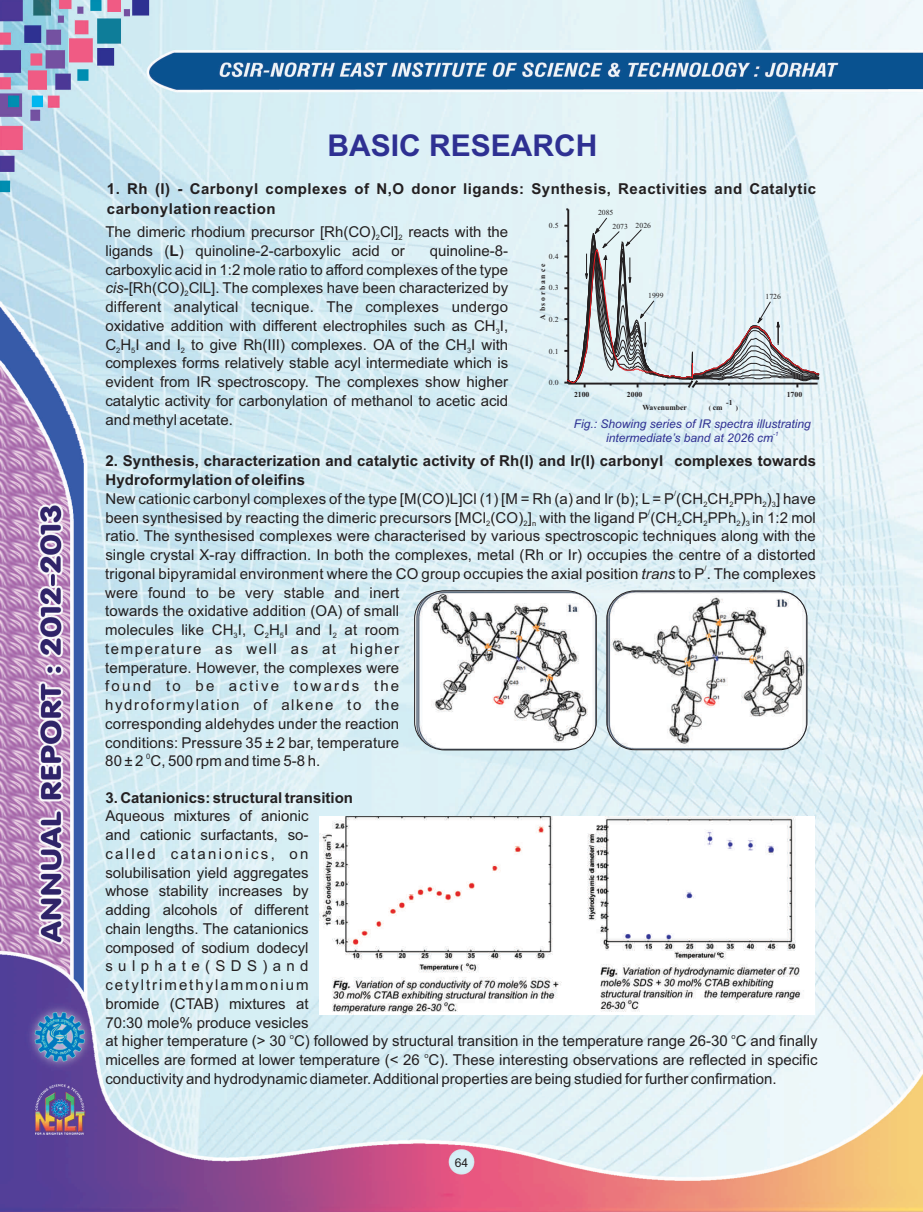
<style>
.page{position:relative;width:923px;height:1212px;background:#fff}
.page>*{position:absolute;margin:0;border:0;box-sizing:border-box;transform-origin:0 0}
.t1{font:700 30px "Arial";color:#2e3092}
.t2{font:15px/18.8px "Arial";letter-spacing:.01em;color:#231f20;text-align:justify}
.t3{font:700 15px/18.8px "Arial";letter-spacing:.01em;color:#231f20}
.t4{font:700 15px/20.7px "Arial";letter-spacing:.035em;color:#231f20}
.t5{font:12.15px "Arial";color:#231f20}
.t6{font:italic 12px "Arial";color:#2e3092}
.t7{font:7.65px "Times New Roman";color:#231f20}
.t8{font:700 7.65px "Times New Roman";color:#231f20}
.t9{font:700 7.65px "Times New Roman";letter-spacing:.215em;color:#231f20}
.t10{font:7.5px "Arial";color:#231f20}
.t11{font:700 6.75px "Times New Roman";color:#231f20}
.t12{font:italic 6px "Arial";color:#2e3092}
.s1{font-weight:700}
.s2{font-style:italic}
.s3{font-size:6.75px}
</style>
<div class="page">
<img style="left:0;top:0;width:923px;height:1212px">
<hr style="left:567px;top:209px;width:2px;height:175px;background:#231f20">
<svg style="left:564px;top:217px;width:256px;height:173px;background:#ccd6da"></svg>
<img style="left:319px;top:816px;width:495px;height:198px">
<img style="left:414px;top:591px;width:182px;height:159px">
<div style="left:414px;top:590px;width:182px;height:160px;border:1px solid #231f20;border-radius:29px"></div>
<img style="left:607px;top:591px;width:200px;height:159px;border-radius:28px">
<div style="left:606px;top:590px;width:201px;height:160px;border:1px solid #231f20;border-radius:28px"></div>
<h1 class="t1" style="left:327px;top:134px;width:271px">BASIC RESEARCH</h1>
<p class="t4" style="left:107px;top:179px;width:710px">1. Rh (I) - Carbonyl complexes of N,O donor ligands: Synthesis, Reactivities and Catalytic carbonylation reaction</p>
<p class="t2" style="left:105px;top:224px;width:404px">The dimeric rhodium precursor [Rh(CO) Cl] reacts with the</p>
<p class="t7" style="left:598px;top:210px;width:17px">2085</p>
<p class="t7" style="left:549px;top:222px;width:11px">0.5</p>
<p class="t7" style="left:635px;top:222px;width:17px">2026</p>
<p class="t7" style="left:612px;top:223px;width:17px">2073</p>
<p class="t10" style="left:376px;top:235px;width:6px">2</p>
<p class="t10" style="left:398px;top:235px;width:6px">2</p>
<p class="t2" style="left:105px;top:243px;width:301px">ligands (<span class="s1">L</span>) quinoline-2-carboxylic acid or</p>
<p class="t2" style="left:105px;top:243px;width:404px;text-indent:324px">quinoline-8- carboxylic acid in 1:2 mole ratio to afford complexes of the type <span class="s2">cis</span>-[Rh(CO) ClL]. The complexes have been characterized by</p>
<p class="t7" style="left:549px;top:254px;width:11px">0.4</p>
<p class="t9" style="left:540px;top:320px;width:58px;rotate:-90deg">A bsorbance</p>
<p class="t7" style="left:549px;top:285px;width:11px">0.3</p>
<p class="t10" style="left:185px;top:291px;width:6px">2</p>
<p class="t2" style="left:105px;top:299px;width:404px">different analytical tecnique. The complexes undergo oxidative addition with different electrophiles such as CH I,</p>
<p class="t7" style="left:648px;top:293px;width:17px">1999</p>
<p class="t7" style="left:765px;top:294px;width:17px">1726</p>
<p class="t7" style="left:549px;top:317px;width:11px">0.2</p>
<p class="t10" style="left:496px;top:328px;width:6px">3</p>
<p class="t2" style="left:105px;top:336px;width:404px">C H I and I to give Rh(III) complexes. OA of the CH I with</p>
<p class="t10" style="left:116px;top:347px;width:6px">2</p>
<p class="t10" style="left:131px;top:347px;width:6px">5</p>
<p class="t10" style="left:181px;top:347px;width:6px">2</p>
<p class="t10" style="left:467px;top:347px;width:6px">3</p>
<p class="t2" style="left:105px;top:355px;width:404px">complexes forms relatively stable acyl intermediate which is evident from IR spectroscopy. The complexes show higher catalytic activity for carbonylation of methanol to acetic acid and methyl acetate.</p>
<p class="t7" style="left:549px;top:348px;width:11px">0.1</p>
<p class="t7" style="left:549px;top:379px;width:11px">0.0</p>
<p class="t8" style="left:574px;top:392px;width:17px">2100</p>
<p class="t8" style="left:627px;top:392px;width:17px">2000</p>
<p class="t8" style="left:787px;top:392px;width:17px">1700</p>
<p class="t8" style="left:726px;top:400px;width:8px">-1</p>
<p class="t8" style="left:642px;top:404px;width:46px">Wavenumber</p>
<p class="t8" style="left:709px;top:404px;width:15px"><span class="s3">(</span> cm</p>
<p class="t11" style="left:736px;top:405px;width:4px">)</p>
<p class="t6" style="left:574px;top:419px;width:238px">Fig.: Showing series of IR spectra illustrating</p>
<p class="t12" style="left:773px;top:431px;width:7px">-1</p>
<p class="t6" style="left:606px;top:433px;width:169px">intermediate’s band at 2026 cm</p>
<p class="t3" style="left:105px;top:453px;width:712px">2. Synthesis, characterization and catalytic activity of Rh(I) and Ir(I) carbonyl complexes towards<br>Hydroformylation of oleifins</p>
<p class="t10" style="left:674px;top:491px;width:4px">/</p>
<p class="t2" style="left:105px;top:491px;width:712px">New cationic carbonyl complexes of the type [M(CO)L]Cl (1) [M = Rh (a) and Ir (b); L = P(CH CH PPh ) ] have</p>
<p class="t10" style="left:703px;top:501px;width:6px">2</p>
<p class="t10" style="left:729px;top:501px;width:6px">2</p>
<p class="t10" style="left:762px;top:501px;width:15px">2 3</p>
<p class="t10" style="left:648px;top:510px;width:4px">/</p>
<p class="t2" style="left:105px;top:509px;width:712px">been synthesised by reacting the dimeric precursors [MCl (CO) ] with the ligand P(CH CH PPh ) in 1:2 mol</p>
<p class="t10" style="left:486px;top:520px;width:6px">2</p>
<p class="t10" style="left:523px;top:520px;width:14px">2 n</p>
<p class="t10" style="left:677px;top:520px;width:6px">2</p>
<p class="t10" style="left:703px;top:520px;width:6px">2</p>
<p class="t10" style="left:736px;top:520px;width:15px">2 3</p>
<p class="t2" style="left:105px;top:528px;width:712px">ratio. The synthesised complexes were characterised by various spectroscopic techniques along with the single crystal X-ray diffraction. In both the complexes, metal (Rh or Ir) occupies the centre of a distorted</p>
<p class="t10" style="left:704px;top:566px;width:4px">/</p>
<p class="t2" style="left:105px;top:566px;width:712px;text-align:left">trigonal bipyramidal environment where the CO group occupies the axial position <span class="s2">trans</span> to P. The complexes were found to be very stable and inert<br>towards the oxidative addition (OA) of small<br>molecules like CH I, C H I and I at room</p>
<p class="t10" style="left:234px;top:633px;width:6px">3</p>
<p class="t10" style="left:265px;top:633px;width:6px">2</p>
<p class="t10" style="left:280px;top:633px;width:6px">5</p>
<p class="t10" style="left:333px;top:633px;width:6px">2</p>
<p class="t2" style="left:105px;top:641px;width:295px">temperature as well as at higher temperature. However, the complexes were found to be active towards the hydroformylation of alkene to the corresponding aldehydes under the reaction conditions: Pressure 35 ± 2 bar, temperature</p>
<p class="t10" style="left:146px;top:753px;width:6px">0</p>
<p class="t2" style="left:105px;top:753px;width:217px">80 ± 2 C, 500 rpm and time 5-8 h.</p>
<p class="t3" style="left:105px;top:789px;width:249px">3. Catanionics: structural transition</p>
<p class="t2" style="left:105px;top:808px;width:205px">Aqueous mixtures of anionic and cationic surfactants, so&shy;called catanionics, on solubilisation yield aggregates whose stability increases by adding alcohols of different chain lengths. The catanionics composed of sodium dodecyl sulphate(SDS)and cetyltrimethylammonium bromide (CTAB) mixtures at 70:30 mole% produce vesicles</p>
<p class="t10" style="left:290px;top:1033px;width:6px">o</p>
<p class="t10" style="left:731px;top:1033px;width:6px">o</p>
<p class="t2" style="left:105px;top:1033px;width:713px">at higher temperature (&gt; 30 C) followed by structural transition in the temperature range 26-30 C and finally</p>
<p class="t10" style="left:424px;top:1052px;width:6px">o</p>
<p class="t2" style="left:105px;top:1052px;width:713px">micelles are formed at lower temperature (&lt; 26 C). These interesting observations are reflected in specific conductivity and hydrodynamic diameter. Additional properties are being studied for further confirmation.</p>
<p class="t5" style="left:455px;top:1158px;width:15px">64</p>
</div>
